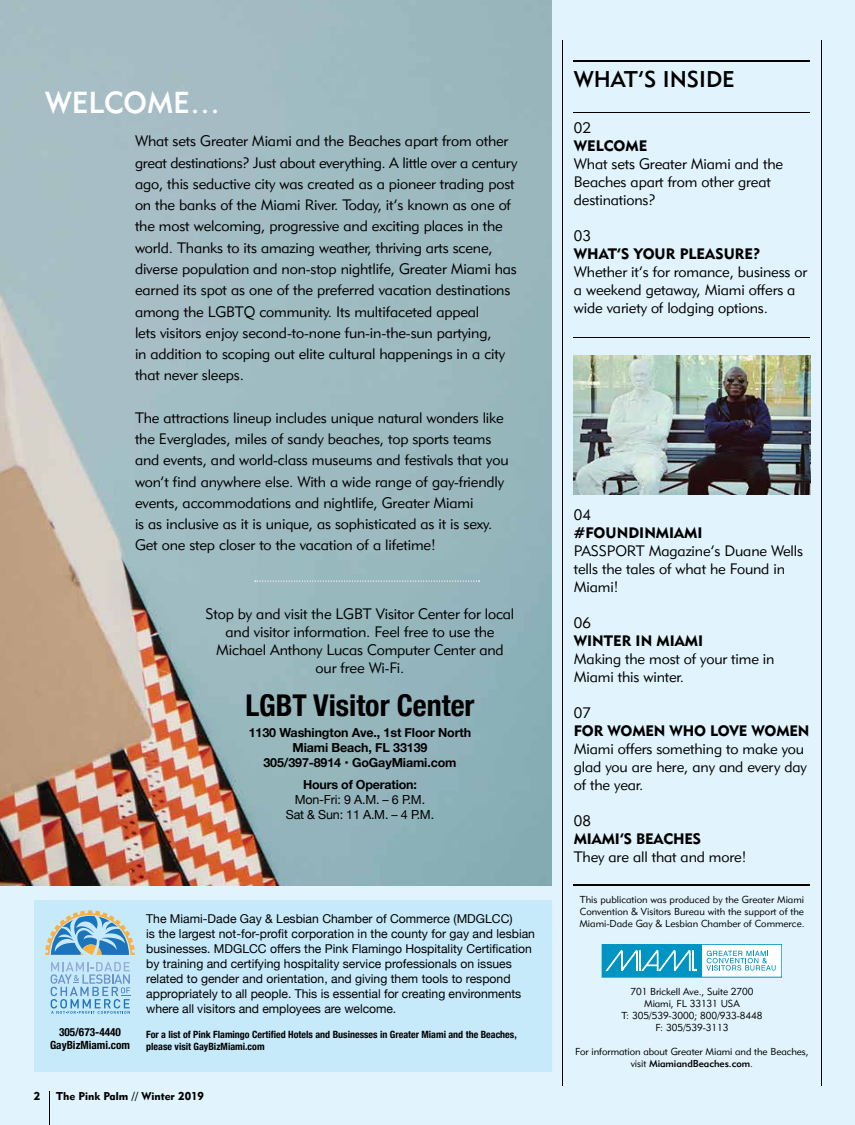
<style>
.page{position:relative;width:855px;height:1125px;background:#e1f4fd}
.page>*{position:absolute;margin:0;border:0;box-sizing:border-box;transform-origin:0 0}
.t1{font:700 condensed 30px "Helvetica Neue";color:#000}
.t2{font:30px "Geometric 415 BT Medium A";color:#fff}
.t3{font:22.5px "Geometric 415 BT Medium A";color:#000}
.t4{font:15px/21.2px "Geometric 415 BT Lite A";letter-spacing:-.01em;color:#000}
.t5{font:15px "Geometric 415 BT Black A";color:#000}
.t6{font:700 12.5px/15px "Helvetica Neue";letter-spacing:-.01em;color:#000;text-align:center}
.t7{font:12.5px/15px "Helvetica Neue";letter-spacing:-.015em;color:#000;text-align:center}
.t8{font:12.25px/15px "Helvetica Neue";color:#000}
.t9{font:700 condensed 11.25px/13.5px "Helvetica Neue";color:#000;text-align:center}
.t10{font:11.25px "Geometric 415 BT Black A";color:#000}
.t11{font:10px/12px "Geometric 415 BT Lite A";letter-spacing:-.005em;color:#000;text-align:justify}
.t12{font:700 condensed 10px/12px "Helvetica Neue";color:#000}
.t13{font:10px "Geometric 415 BT Medium A";letter-spacing:-.005em;color:#000}
.s1{font-family:"Geometric 415 BT Lite A"}
</style>
<div class="page">
<img style="left:0;top:0;width:552px;height:886px">
<div style="left:34px;top:900px;width:518px;height:172px;background:#c7eafb"></div>
<hr style="left:574px;top:61px;width:236px;height:1px;background:#000">
<hr style="left:574px;top:112px;width:236px;height:1px;background:#000">
<hr style="left:574px;top:338px;width:236px;height:1px;background:#000">
<hr style="left:574px;top:884px;width:236px;height:2px;background:#000">
<hr style="left:562px;top:41px;width:1px;height:1045px;background:#000">
<hr style="left:821px;top:41px;width:1px;height:1045px;background:#000">
<hr style="left:49px;top:1091px;width:1px;height:34px;background:#000">
<div style="left:602px;top:944px;width:180px;height:33px;background:#fff"></div>
<div style="left:602px;top:944px;width:180px;height:33px;border:1px solid #0094c2"></div>
<div style="left:602px;top:944px;width:99px;height:33px;background:#0094c2"></div>
<svg style="left:706px;top:951px;width:70px;height:20px"></svg>
<svg style="left:606px;top:950px;width:91px;height:21px"></svg>
<svg style="left:45px;top:910px;width:90px;height:45px"></svg>
<svg style="left:51px;top:962px;width:79px;height:52px"></svg>
<img style="left:574px;top:356px;width:236px;height:139px">
<svg style="left:255px;top:580px;width:225px;height:2px"></svg>
<h1 class="t2" style="left:45px;top:84px;width:177px">WELCOME…</h1>
<p class="t4" style="left:135px;top:130px;width:384px">What sets Greater Miami and the Beaches apart from other great destinations? Just about everything. A little over a century ago, this seductive city was created as a pioneer trading post on the banks of the Miami River. Today, it’s known as one of the most welcoming, progressive and exciting places in the world. Thanks to its amazing weather, thriving arts scene, diverse population and non-stop nightlife, Greater Miami has earned its spot as one of the preferred vacation destinations among the LGBTQ community. Its multifaceted appeal<br>lets visitors enjoy second-to-none fun-in-the-sun partying,<br>in addition to scoping out elite cultural happenings in a city that never sleeps.</p>
<p class="t4" style="left:135px;top:407px;width:375px">The attractions lineup includes unique natural wonders like the Everglades, miles of sandy beaches, top sports teams and events, and world-class museums and festivals that you won’t find anywhere else. With a wide range of gay-friendly events, accommodations and nightlife, Greater Miami<br>is as inclusive as it is unique, as sophisticated as it is sexy.<br>Get one step closer to the vacation of a lifetime!</p>
<p class="t4" style="left:206px;top:605px;width:310px;line-height:18px;text-align:center">Stop by and visit the LGBT Visitor Center for local and visitor information. Feel free to use the Michael Anthony Lucas Computer Center and our free Wi-Fi.</p>
<h1 class="t1" style="left:245px;top:680px;width:231px">LGBT Visitor Center</h1>
<p class="t6" style="left:249px;top:726px;width:224px">1130 Washington Ave., 1st Floor North<br>Miami Beach, FL 33139<br>305/397-8914 • GoGayMiami.com</p>
<p class="t6" style="left:303px;top:778px;width:115px">Hours of Operation:</p>
<p class="t7" style="left:286px;top:793px;width:150px">Mon-Fri: 9 A.M. – 6 P.M.<br>Sat &amp; Sun: 11 A.M. – 4 P.M.</p>
<p class="t9" style="left:50px;top:1024px;width:81px">305/673-4440<br>GayBizMiami.com</p>
<p class="t8" style="left:146px;top:912px;width:390px">The Miami-Dade Gay &amp; Lesbian Chamber of Commerce (MDGLCC)<br>is the largest not-for-profit corporation in the county for gay and lesbian businesses. MDGLCC offers the Pink Flamingo Hospitality Certification by training and certifying hospitality service professionals on issues related to gender and orientation, and giving them tools to respond appropriately to all people. This is essential for creating environments where all visitors and employees are welcome.</p>
<p class="t12" style="left:146px;top:1028px;width:372px">For a list of Pink Flamingo Certified Hotels and Businesses in Greater Miami and the Beaches, please visit GayBizMiami.com</p>
<p class="t10" style="left:34px;top:1089px;width:8px">2</p>
<p class="t10" style="left:56px;top:1089px;width:149px">The Pink Palm // Winter 2019</p>
<h2 class="t3" style="left:574px;top:65px;width:163px">WHAT’S INSIDE</h2>
<p class="t4" style="left:574px;top:117px;width:19px">02</p>
<p class="t5" style="left:574px;top:137px;width:75px">WELCOME</p>
<p class="t4" style="left:574px;top:155px;width:211px;line-height:18px">What sets Greater Miami and the<br>Beaches apart from other great destinations?</p>
<p class="t4" style="left:574px;top:225px;width:19px">03</p>
<p class="t5" style="left:574px;top:245px;width:188px">WHAT’S YOUR PLEASURE?</p>
<p class="t4" style="left:574px;top:263px;width:235px;line-height:18px">Whether it’s for romance, business or a weekend getaway, Miami offers a wide variety of lodging options.</p>
<p class="t4" style="left:574px;top:504px;width:19px">04</p>
<p class="t5" style="left:574px;top:524px;width:130px">#FOUNDINMIAMI</p>
<p class="t4" style="left:574px;top:542px;width:231px;line-height:18px">PASSPORT Magazine’s Duane Wells tells the tales of what he Found in<br>Miami!</p>
<p class="t4" style="left:574px;top:612px;width:19px">06</p>
<p class="t5" style="left:574px;top:632px;width:131px">WINTER IN MIAMI</p>
<p class="t4" style="left:574px;top:650px;width:202px;line-height:18px">Making the most of your time in<br>Miami this winter.</p>
<p class="t4" style="left:574px;top:702px;width:19px">07</p>
<p class="t5" style="left:574px;top:722px;width:237px">FOR WOMEN WHO LOVE WOMEN</p>
<p class="t4" style="left:574px;top:740px;width:235px;line-height:18px">Miami offers something to make you glad you are here, any and every day of the year.</p>
<p class="t4" style="left:574px;top:810px;width:19px">08</p>
<p class="t5" style="left:574px;top:830px;width:129px">MIAMI’S BEACHES</p>
<p class="t4" style="left:574px;top:846px;width:174px">They are all that and more!</p>
<p class="t11" style="left:579px;top:894px;width:227px">This publication was produced by the Greater Miami Convention &amp; Visitors Bureau with the support of the Miami-Dade Gay &amp; Lesbian Chamber of Commerce.</p>
<p class="t11" style="left:621px;top:986px;width:143px;text-align:center">701 Brickell Ave., Suite 2700<br>Miami, FL 33131 USA<br>T: 305/539-3000; 800/933-8448<br>F: 305/539-3113</p>
<p class="t11" style="left:575px;top:1046px;width:235px">For information about Greater Miami and the Beaches,</p>
<p class="t13" style="left:631px;top:1058px;width:124px"><span class="s1">visit</span> MiamiandBeaches.com<span class="s1">.</span></p>
</div>
